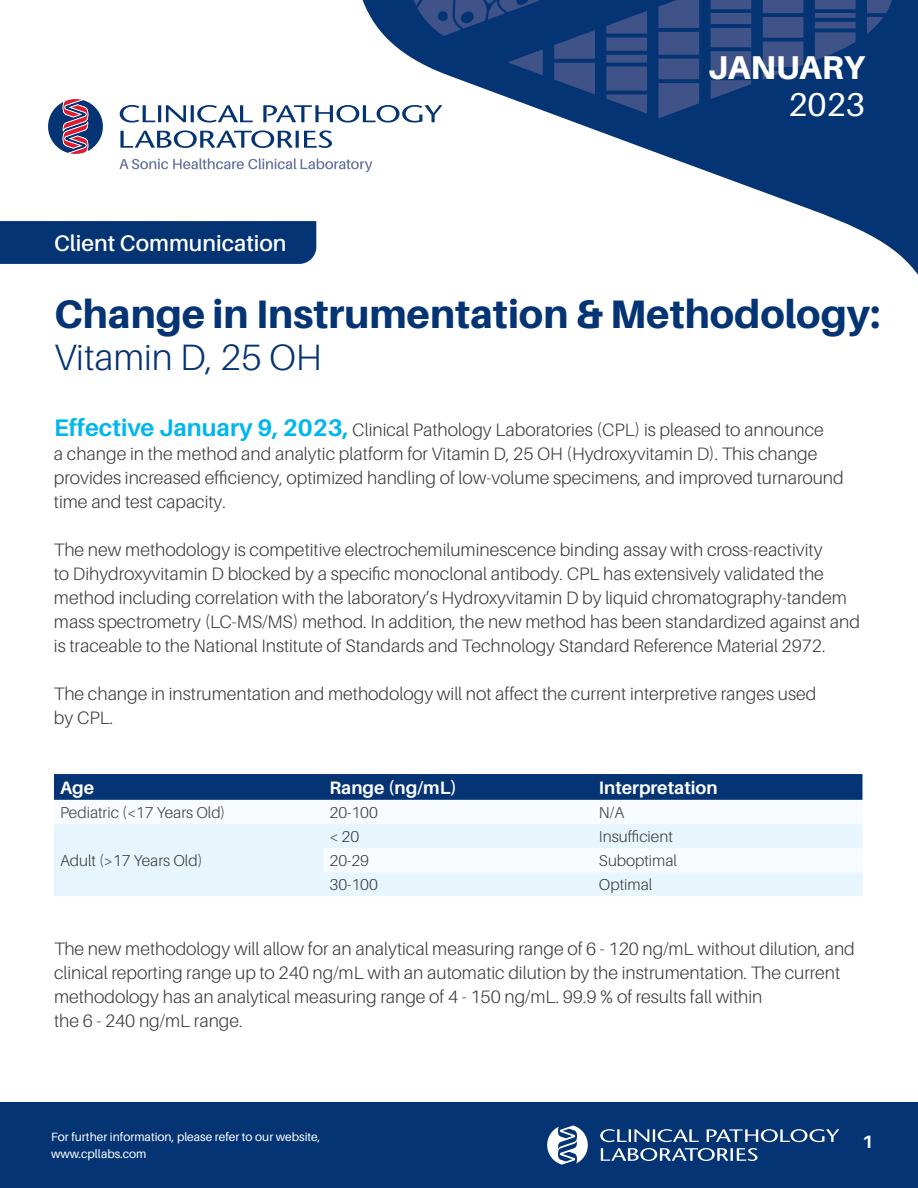
<style>
.page{position:relative;width:918px;height:1188px;background:#fff}
.page>*{position:absolute;margin:0;border:0;box-sizing:border-box;transform-origin:0 0}
.t1{font:800 39.75px "Aileron";color:#053474}
.t2{font:300 36.75px "Aileron";color:#053474}
.t3{font:800 33px/36.6px "Aileron";color:#fff;text-align:right}
.t4{font:600 22.5px "Aileron";color:#fff}
.t5{font:300 18px/24px "Aileron";color:#3e3e3f}
.t6{font:700 18px "Aileron";color:#fff}
.t7{font:300 15.75px "Aileron";color:#3e3e3f}
.t8{font:12px/16.5px "Aileron";color:#fff}
.s1{font-weight:400}
.s2{font-weight:700;font-size:24px;color:#00b6ef}
</style>
<div class="page">
<div style="left:0;top:1102px;width:918px;height:86px;background:#053474"></div>
<svg style="left:119px;top:158px;width:239px;height:12px"></svg>
<svg style="left:120px;top:105px;width:238px;height:43px"></svg>
<svg style="left:48px;top:99px;width:55px;height:55px"></svg>
<svg style="left:358px;top:0;width:560px;height:275px"></svg>
<svg style="left:414px;top:0;width:94px;height:36px;background:#23447e"></svg>
<svg style="left:508px;top:0;width:384px;height:118px;background:#1d427d"></svg>
<div style="left:0;top:221px;width:316px;height:43px;background:#053474"></div>
<svg style="left:547px;top:1125px;width:292px;height:40px"></svg>
<svg style="left:54px;top:774px;width:808px;height:26px;background:#073575"></svg>
<svg style="left:54px;top:824px;width:808px;height:72px;fill:#e7f6fd"></svg>
<p class="t4" style="left:54px;top:231px;width:234px">Client Communication</p>
<p class="t3" style="left:708px;top:50px;width:159px">JANUARY<br><span class="s1">2023</span></p>
<h1 class="t1" style="left:54px;top:291px;width:828px">Change in Instrumentation &amp; Methodology:</h1>
<h1 class="t2" style="left:54px;top:338px;width:269px">Vitamin D, 25 OH</h1>
<p class="t5" style="left:54px;top:417px;width:791px"><span class="s2">Effective January 9, 2023,</span> Clinical Pathology Laboratories (CPL) is pleased to announce<br>a change in the method and analytic platform for Vitamin D, 25 OH (Hydroxyvitamin D). This change provides increased efficiency, optimized handling of low-volume specimens, and improved turnaround time and test capacity.</p>
<p class="t5" style="left:54px;top:537px;width:807px">The new methodology is competitive electrochemiluminescence binding assay with cross-reactivity<br>to Dihydroxyvitamin D blocked by a specific monoclonal antibody. CPL has extensively validated the method including correlation with the laboratory’s Hydroxyvitamin D by liquid chromatography-tandem mass spectrometry (LC-MS/MS) method. In addition, the new method has been standardized against and is traceable to the National Institute of Standards and Technology Standard Reference Material 2972.</p>
<p class="t5" style="left:54px;top:681px;width:764px">The change in instrumentation and methodology will not affect the current interpretive ranges used by CPL.</p>
<p class="t6" style="left:60px;top:778px;width:36px">Age</p>
<p class="t6" style="left:329px;top:778px;width:129px">Range (ng/mL)</p>
<p class="t6" style="left:599px;top:778px;width:120px">Interpretation</p>
<p class="t7" style="left:60px;top:804px;width:167px">Pediatric (&lt;17 Years Old)</p>
<p class="t7" style="left:329px;top:804px;width:50px">20-100</p>
<p class="t7" style="left:599px;top:804px;width:27px">N/A</p>
<p class="t7" style="left:60px;top:852px;width:144px">Adult (&gt;17 Years Old)</p>
<p class="t7" style="left:329px;top:828px;width:31px">&lt; 20</p>
<p class="t7" style="left:599px;top:828px;width:75px">Insufficient</p>
<p class="t7" style="left:329px;top:852px;width:41px">20-29</p>
<p class="t7" style="left:599px;top:852px;width:80px">Suboptimal</p>
<p class="t7" style="left:329px;top:876px;width:50px">30-100</p>
<p class="t7" style="left:599px;top:876px;width:55px">Optimal</p>
<p class="t5" style="left:54px;top:937px;width:802px">The new methodology will allow for an analytical measuring range of 6 - 120 ng/mL without dilution, and clinical reporting range up to 240 ng/mL with an automatic dilution by the instrumentation. The current methodology has an analytical measuring range of 4 - 150 ng/mL. 99.9 % of results fall within<br>the 6 - 240 ng/mL range.</p>
<p class="t8" style="left:51px;top:1129px;width:271px">For further information, please refer to our website, www.cpllabs.com</p>
<p class="t6" style="left:862px;top:1132px;width:13px">1</p>
</div>
